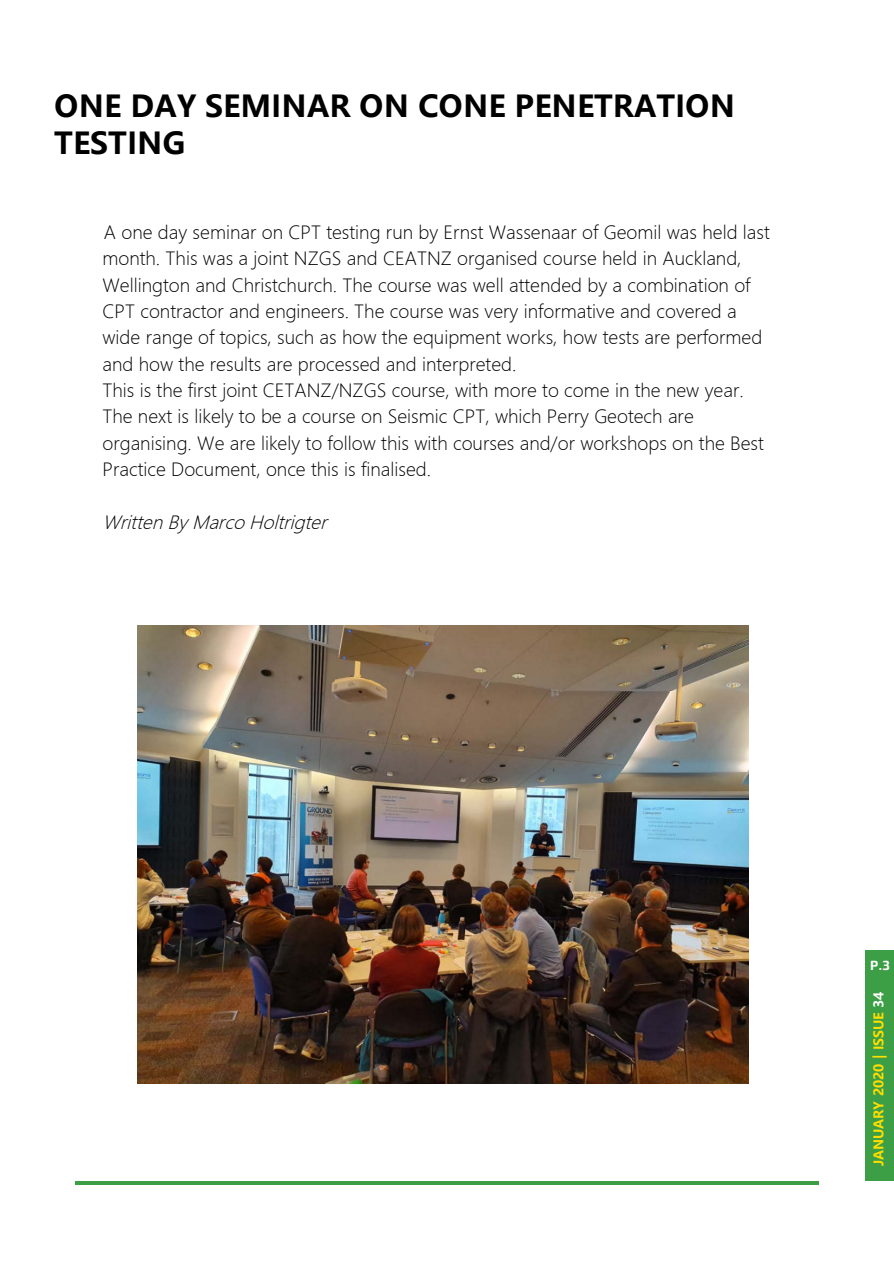
<style>
.page{position:relative;width:894px;height:1264px;background:#fff}
.page>*{position:absolute;margin:0;border:0;box-sizing:border-box;transform-origin:0 0}
.t1{font:700 30px/37.2px "Microsoft Ya Hei UI";color:#000}
.t2{font:18px/26.2px "Microsoft Ya Hei UI Light";color:#000}
.t3{font:italic 18px "Microsoft Ya Hei UI Light";color:#000}
.t4{font:700 13.2px "Microsoft Ya Hei UI";color:#ffde00}
.t5{font:700 13.2px "Exo 2";color:#fff}
.s1{color:#fff}
</style>
<div class="page">
<div style="left:864px;top:949px;width:29px;height:32px;background:#3c9f46"></div>
<div style="left:864px;top:981px;width:29px;height:199px;background:#3c9f46"></div>
<hr style="left:75px;top:1181px;width:743px;height:3px;background:#3c9f46">
<img style="left:137px;top:625px;width:611px;height:458px">
<h1 class="t1" style="left:54px;top:86px;width:682px">ONE DAY SEMINAR ON CONE PENETRATION<br>TESTING</h1>
<p class="t2" style="left:102px;top:219px;width:668px">A one day seminar on CPT testing run by Ernst Wassenaar of Geomil was held last month. This was a joint NZGS and CEATNZ organised course held in Auckland, Wellington and Christchurch. The course was well attended by a combination of CPT contractor and engineers. The course was very informative and covered a wide range of topics, such as how the equipment works, how tests are performed and how the results are processed and interpreted.<br>This is the first joint CETANZ/NZGS course, with more to come in the new year.<br>The next is likely to be a course on Seismic CPT, which Perry Geotech are organising. We are likely to follow this with courses and/or workshops on the Best Practice Document, once this is finalised.</p>
<p class="t3" style="left:102px;top:510px;width:232px">WrittenByMarcoHoltrigter</p>
<p class="t5" style="left:869px;top:956px;width:21px">P.3</p>
<p class="t4" style="left:869px;top:1166px;width:176px;rotate:-90deg">JANUARY 2020 | ISSUE <span class="s1">34</span></p>
</div>
